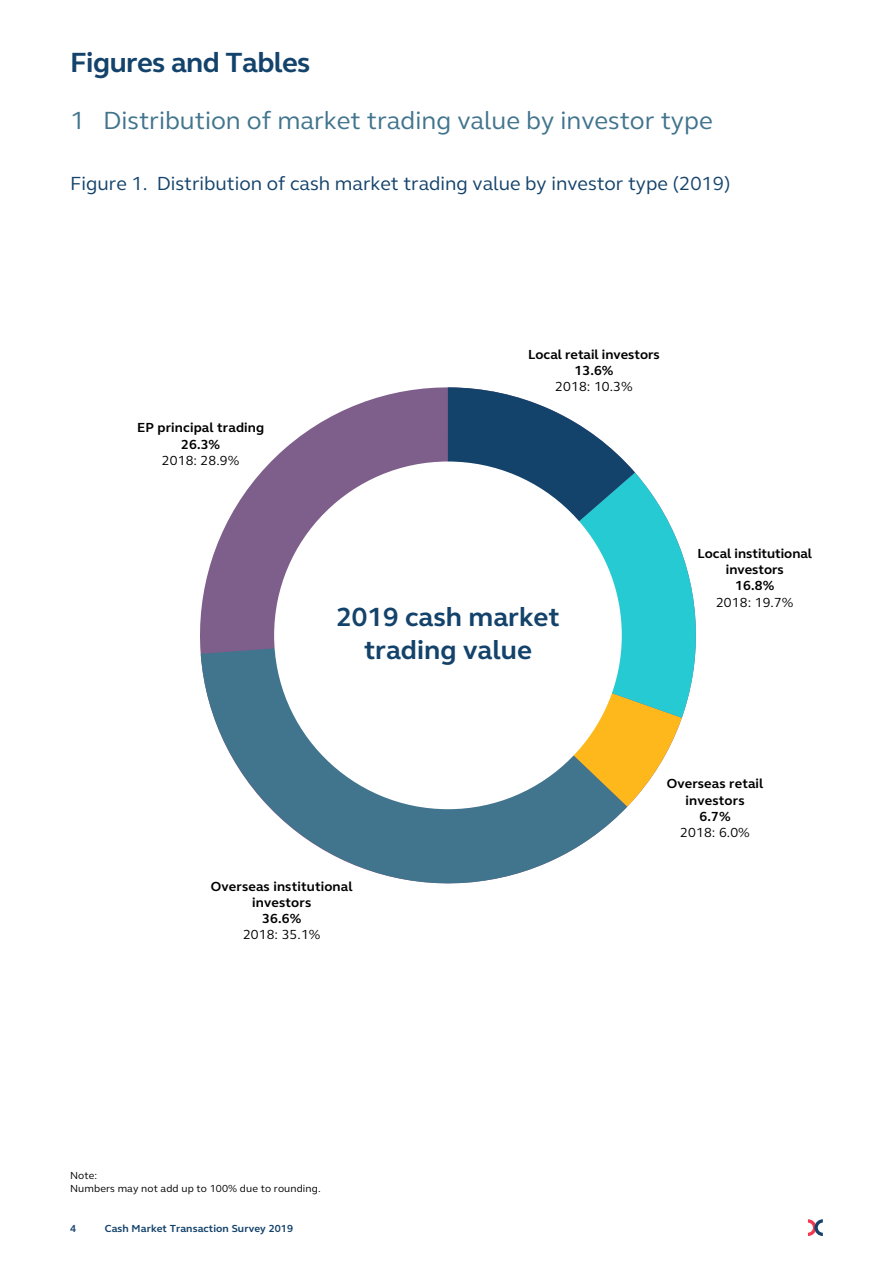
<style>
.page{position:relative;width:893px;height:1263px;background:#fff}
.page>*{position:absolute;margin:0;border:0;box-sizing:border-box;transform-origin:0 0}
.t1{font:700 28.5px "FS Elliot Pro";letter-spacing:-.02em;color:#13426b}
.t2{font:700 27px/33.5px "FS Elliot Pro";color:#13426b;text-align:center}
.t3{font:25.5px "FS Elliot Pro";color:#41748d}
.t4{font:19.5px "FS Elliot Pro";color:#13426b}
.t5{font:700 13.5px/16.2px "FS Elliot Pro";letter-spacing:.01em;color:#000;text-align:center}
.t6{font:13.5px "FS Elliot Pro";letter-spacing:.01em;color:#000}
.t7{font:10.5px/12.6px "FS Elliot Pro";letter-spacing:.01em;color:#000}
.t8{font:700 10.5px "FS Elliot Pro";letter-spacing:.01em;color:#13426b}
</style>
<div class="page">
<svg style="left:200px;top:387px;width:248px;height:270px;fill:#7e5e8a"></svg>
<svg style="left:201px;top:635px;width:426px;height:249px;fill:#41748d"></svg>
<svg style="left:477px;top:718px;width:205px;height:89px"></svg>
<svg style="left:601px;top:472px;width:95px;height:246px;fill:#26cad3"></svg>
<svg style="left:448px;top:387px;width:187px;height:248px;fill:#13426b"></svg>
<div style="left:274px;top:461px;width:348px;height:348px;background:#fff;border-radius:50%"></div>
<svg style="left:808px;top:1219px;width:15px;height:17px"></svg>
<h1 class="t1" style="left:70px;top:44px;width:242px">Figures and Tables</h1>
<h3 class="t3" style="left:70px;top:104px;width:644px">1 Distribution of market trading value by investor type</h3>
<h3 class="t4" style="left:70px;top:170px;width:662px">Figure 1. Distribution of cash market trading value by investor type (2019)</h3>
<p class="t5" style="left:137px;top:419px;width:129px">EP principal trading<br>26.3%</p>
<p class="t6" style="left:162px;top:451px;width:79px">2018: 28.9%</p>
<p class="t5" style="left:528px;top:346px;width:133px">Local retail investors<br>13.6%</p>
<p class="t6" style="left:555px;top:378px;width:79px">2018: 10.3%</p>
<h2 class="t2" style="left:336px;top:600px;width:225px">2019 cash market trading value</h2>
<p class="t5" style="left:698px;top:545px;width:116px">Local institutional investors<br>16.8%</p>
<p class="t6" style="left:716px;top:593px;width:79px">2018: 19.7%</p>
<p class="t5" style="left:667px;top:775px;width:98px">Overseas retail investors<br>6.7%</p>
<p class="t6" style="left:680px;top:823px;width:71px">2018: 6.0%</p>
<p class="t5" style="left:211px;top:878px;width:143px">Overseas institutional investors<br>36.6%</p>
<p class="t6" style="left:243px;top:926px;width:79px">2018: 35.1%</p>
<p class="t7" style="left:70px;top:1169px;width:252px">Note:<br>Numbers may not add up to 100% due to rounding.</p>
<p class="t8" style="left:70px;top:1221px;width:8px">4</p>
<p class="t8" style="left:105px;top:1221px;width:190px">Cash Market Transaction Survey 2019</p>
</div>
